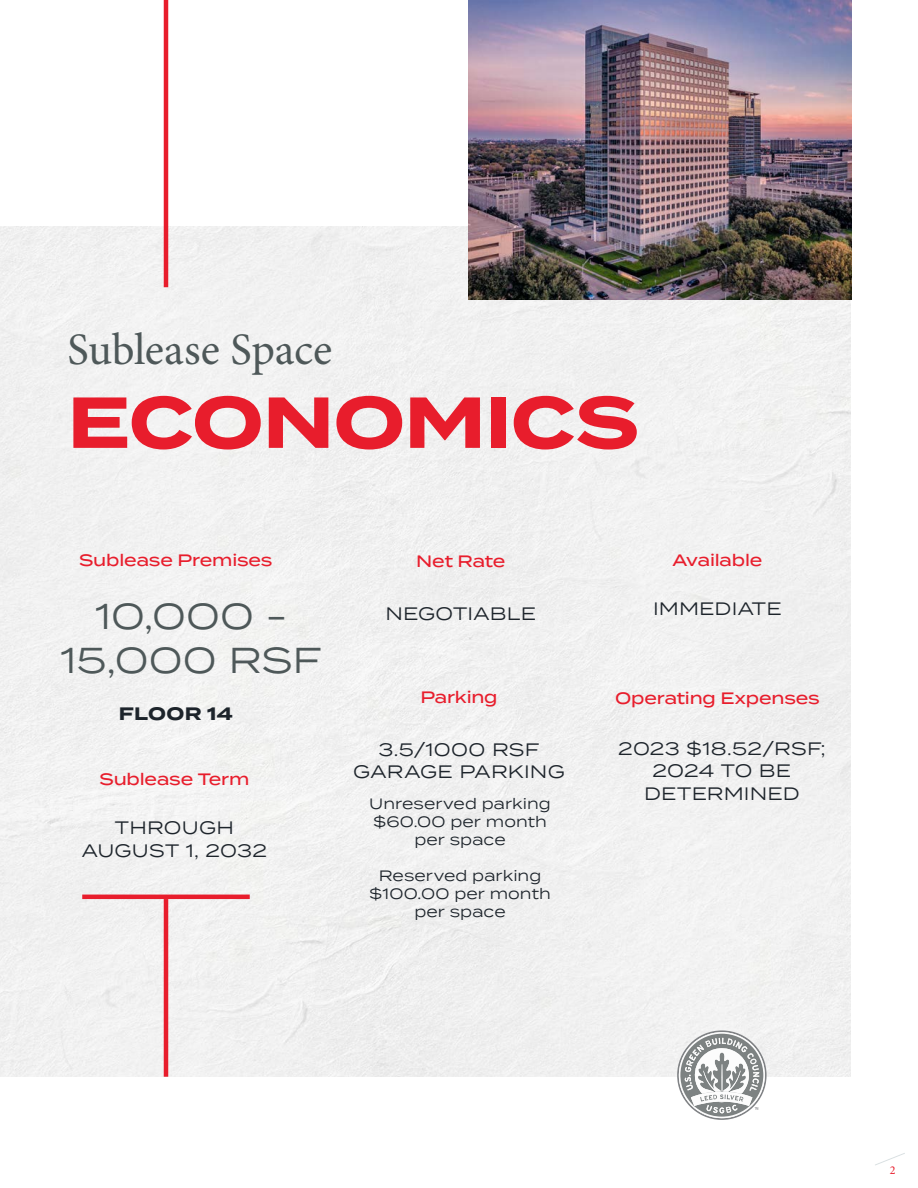
<style>
.page{position:relative;width:918px;height:1188px;background:#fff}
.page>*{position:absolute;margin:0;border:0;box-sizing:border-box;transform-origin:0 0}
.t1{font:700 72px "Termina";letter-spacing:-.01em;color:#e81d2c}
.t2{font:45px "Minion Pro";letter-spacing:-.005em;color:#4e5859}
.t3{font:36px/43.2px "Termina";color:#4e5859;text-align:center}
.highlights{font:18px/22.5px "Termina";letter-spacing:.01em;color:#1d242b;text-align:center}
.highlights-2{font:700 18px "Termina";letter-spacing:.015em;color:#1d242b}
.Amenities_1{font:500 16.5px "Termina";letter-spacing:-.01em;color:#e81d2c}
.t4{font:15px/18px "Termina";letter-spacing:.005em;color:#1d242b;text-align:center}
.t5{font:12px "Minion Pro";color:#e81d2c}
</style>
<div class="page">
<svg style="left:875px;top:1153px;width:30px;height:12px"></svg>
<div style="left:0;top:226px;width:850px;height:851px;background:#f1f1f1"></div>
<img style="left:468px;top:0;width:384px;height:299px">
<svg style="left:677px;top:1030px;width:90px;height:90px"></svg>
<hr style="left:164px;top:0;width:4px;height:287px;background:#e81d2c">
<hr style="left:164px;top:899px;width:4px;height:178px;background:#e81d2c">
<hr style="left:82px;top:895px;width:168px;height:4px;background:#e81d2c">
<p class="t2" style="left:68px;top:319px;width:266px">Sublease Space</p>
<p class="t1" style="left:68px;top:369px;width:573px">ECONOMICS</p>
<p class="Amenities_1" style="left:79px;top:548px;width:195px">Sublease Premises</p>
<p class="t3" style="left:61px;top:594px;width:263px">10,000 -<br>15,000 RSF</p>
<p class="highlights-2" style="left:119px;top:700px;width:116px">FLOOR 14</p>
<p class="Amenities_1" style="left:100px;top:767px;width:151px">Sublease Term</p>
<p class="highlights" style="left:82px;top:816px;width:187px">THROUGH<br>AUGUST 1, 2032</p>
<p class="Amenities_1" style="left:416px;top:549px;width:91px">Net Rate</p>
<p class="Amenities_1" style="left:672px;top:548px;width:91px">Available</p>
<p class="highlights" style="left:386px;top:601px;width:152px">NEGOTIABLE</p>
<p class="highlights" style="left:653px;top:597px;width:130px">IMMEDIATE</p>
<p class="Amenities_1" style="left:420px;top:685px;width:79px">Parking</p>
<p class="Amenities_1" style="left:615px;top:686px;width:206px">Operating Expenses</p>
<p class="highlights" style="left:353px;top:737px;width:213px">3.5/1000 RSF<br>GARAGE PARKING</p>
<p class="t4" style="left:369px;top:795px;width:183px">Unreserved parking</p>
<p class="t4" style="left:373px;top:813px;width:175px">$60.00 per month per space</p>
<p class="t4" style="left:379px;top:867px;width:164px">Reserved parking</p>
<p class="t4" style="left:369px;top:885px;width:183px">$100.00 per month per space</p>
<p class="highlights" style="left:618px;top:736px;width:209px">2023 $18.52/RSF;<br>2024 TO BE<br>DETERMINED</p>
<p class="t5" style="left:890px;top:1162px;width:7px">2</p>
</div>
